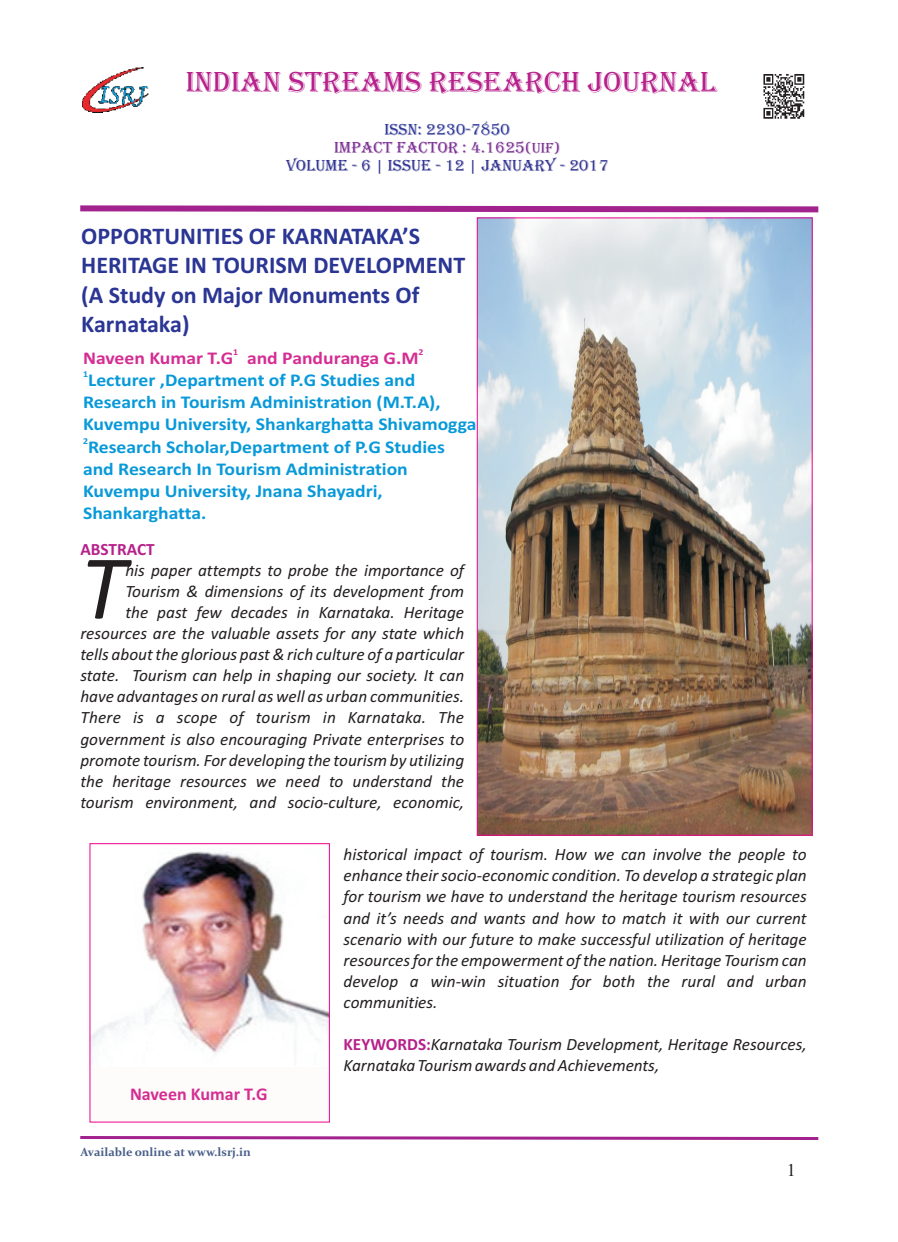
<style>
.page{position:relative;width:898px;height:1242px;background:#fff}
.page>*{position:absolute;margin:0;border:0;box-sizing:border-box;transform-origin:0 0}
.t1{font:italic 92.25px "Calibri";color:#231f20}
.t2{font:30px "Algerian";color:#b6218b}
.t3{font:700 24px/29.2px "Calibri";color:#2a3594}
.t4{font:700 18px/21.9px "Calibri";color:#0899d9;scale:1.09 1}
.t5{font:700 18px "Calibri";color:#d52d93;scale:1.09 1}
.t6{font:700 18px "Calibri";color:#d52d93}
.t7{font:18px "Times New Roman";color:#231f20}
.t8{font:italic 17.25px/21px "Calibri";color:#231f20;text-align:right}
.t9{font:700 17.25px "Calibri";color:#b6218b}
.t10{font:16.5px/18.3px "Algerian";color:#792e92;text-align:center}
.t11{font:16.5px "Algerian";color:#2e308f}
.t12{font:700 12px "Constantia";color:#485e88}
.t13{font:700 9px "Calibri";color:#d52d93;scale:1.09 1}
.t14{font:700 9px "Calibri";color:#0899d9;scale:1.09 1}
.s1{color:#2c3695}
.s2{font-size:15px}
.s3{font-weight:700;font-style:normal;color:#b6218b}
</style>
<div class="page">
<svg style="left:80px;top:205px;width:739px;height:8px;background:#b95aaa"></svg>
<svg style="left:80px;top:1136px;width:739px;height:4px;background:#b859a9"></svg>
<img style="left:763px;top:74px;width:42px;height:45px">
<img style="left:479px;top:220px;width:331px;height:613px">
<div style="left:90px;top:843px;width:239px;height:279px;background:#fefcfa"></div>
<img style="left:92px;top:851px;width:235px;height:211px">
<img style="left:82px;top:67px;width:67px;height:46px">
<h2 class="t2" style="left:186px;top:66px;width:532px">INDIAN STREAMS RESEARCH JOURNAL</h2>
<p class="t10" style="left:334px;top:120px;width:228px"><span class="s1">ISSN: 2230-7850<br></span>IMPACT FACTOR : 4.1625<span class="s2">(UIF)</span></p>
<p class="t11" style="left:286px;top:157px;width:324px">VOLUME - 6 | ISSUE - 12 | JANUARY - 2017</p>
<h3 class="t3" style="left:81px;top:223px;width:385px">OPPORTUNITIES OF KARNATAKA’S<br>HERITAGE IN TOURISM DEVELOPMENT (A Study on Major Monuments Of<br>Karnataka)</h3>
<p class="t13" style="left:233px;top:348px;width:6px">1</p>
<p class="t13" style="left:418px;top:348px;width:6px">2</p>
<p class="t5" style="left:83px;top:350px;width:309px">Naveen Kumar T.G and Panduranga G.M</p>
<p class="t14" style="left:83px;top:370px;width:6px">1</p>
<p class="t4" style="left:83px;top:371px;width:367px">Lecturer ,Department of P.G Studies and<br>Research in Tourism Administration (M.T.A),<br>Kuvempu University, Shankarghatta Shivamogga.</p>
<p class="t14" style="left:83px;top:437px;width:6px">2</p>
<p class="t4" style="left:83px;top:437px;width:333px">Research Scholar,Department of P.G Studies and Research In Tourism Administration Kuvempu University, Jnana Shayadri, Shankarghatta.</p>
<p class="t9" style="left:80px;top:542px;width:76px">ABSTRACT</p>
<p class="t8" style="left:125px;top:561px;width:340px">his paper attempts to probe the importance of</p>
<h1 class="t1" style="left:80px;top:549px;width:46px">T</h1>
<p class="t8" style="left:80px;top:582px;width:385px">Tourism &amp; dimensions of its development from<br>the past few decades in Karnataka. Heritage resources are the valuable assets for any state which tells about the glorious past &amp; rich culture of a particular state. Tourism can help in shaping our society. It can have advantages on rural as well as urban communities.<br>There is a scope of tourism in Karnataka. The government is also encouraging Private enterprises to promote tourism. For developing the tourism by utilizing the heritage resources we need to understand the tourism environment, and socio-culture, economic,</p>
<p class="t6" style="left:130px;top:1087px;width:139px">Naveen Kumar T.G</p>
<p class="t12" style="left:80px;top:1147px;width:172px">Available online at www.lsrj.in</p>
<p class="t8" style="left:343px;top:845px;width:464px;text-align:justify">historical impact of tourism. How we can involve the people to enhance their socio-economic condition. To develop a strategic plan for tourism we have to understand the heritage tourism resources and it’s needs and wants and how to match it with our current scenario with our future to make successful utilization of heritage resources for the empowerment of the nation. Heritage Tourism can develop a win-win situation for both the rural and urban communities.</p>
<p class="t8" style="left:343px;top:1035px;width:464px;text-align:left"><span class="s3">KEYWORDS:</span>Karnataka Tourism Development, Heritage Resources,<br>Karnataka Tourism awards and Achievements,</p>
<p class="t7" style="left:786px;top:1164px;width:10px">1</p>
</div>
